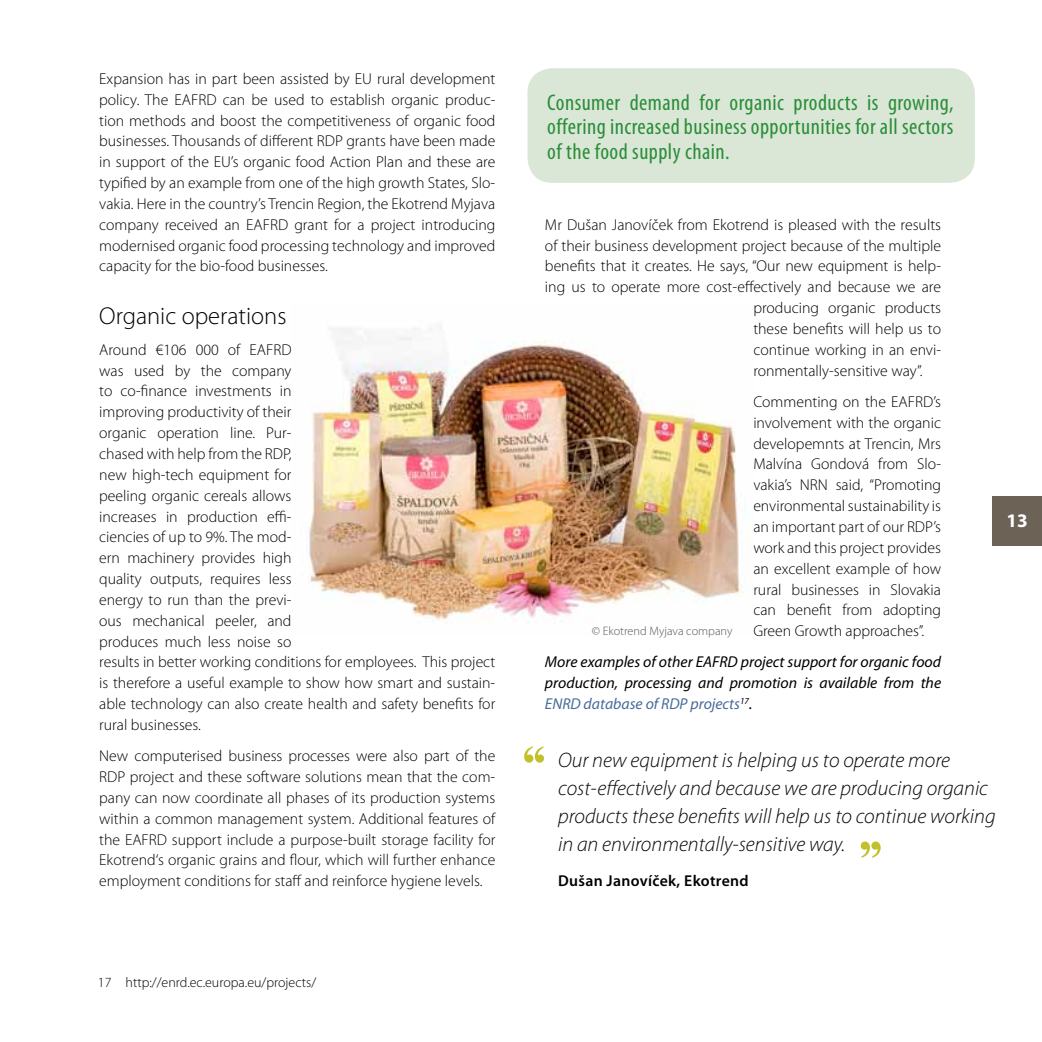
<style>
.page{position:relative;width:1042px;height:1042px;background:#fff}
.page>*{position:absolute;margin:0;border:0;box-sizing:border-box;transform-origin:0 0}
.t1{font:700 52.5px "Nimbus Rom DGR";color:#c2c12b}
.t2{font:300 24.5px "Myriad Pro";color:#000}
.t3{font:condensed 22.75px/24.5px "Myriad Pro";letter-spacing:.02em;color:#2b8e39;text-align:justify}
.t4{font:italic 300 21px/28px "Myriad Pro";color:#060609}
.t5{font:700 19.25px "Myriad Pro";color:#fff}
.t6{font:300 15.75px/20.8px "Myriad Pro";color:#000;text-align:justify}
.t7{font:italic 15.75px/20.8px "Myriad Pro";color:#000;text-align:justify}
.t8{font:600 15.75px "Myriad Pro";letter-spacing:.02em;color:#000}
.t9{font:300 14px "Myriad Pro";color:#000}
.t10{font:300 12.25px "Myriad Pro";color:#58595b}
.s1{color:#496c99}
</style>
<div class="page">
<div style="left:527px;top:68px;width:448px;height:115px;background:#dae7d7;border-radius:25px"></div>
<img style="left:309px;top:325px;width:434px;height:298px">
<div style="left:992px;top:496px;width:50px;height:50px;background:#6c6356"></div>
<p class="t6" style="left:99px;top:68px;width:398px">Expansion has in part been assisted by EU rural development policy. The EAFRD can be used to establish organic produc&shy;tion methods and boost the competitiveness of organic food businesses. Thousands of different RDP grants have been made in support of the EU’s organic food Action Plan and these are typified by an example from one of the high growth States, Slo&shy;vakia. Here in the country’s Trencin Region, the Ekotrend Myjava company received an EAFRD grant for a project introducing modernised organic food processing technology and improved capacity for the bio-food businesses.</p>
<h2 class="t2" style="left:99px;top:302px;width:189px">Organic operations</h2>
<p class="t6" style="left:99px;top:339px;width:398px;text-align:left">Around €106 000 of EAFRD<br>was used by the company<br>to co-finance investments in<br>improving productivity of their<br>organic operation line. Pur-<br>chased with help from the RDP,<br>new high-tech equipment for<br>peeling organic cereals allows<br>increases in production effi-<br>ciencies of up to 9%. The mod-<br>ern machinery provides high<br>quality outputs, requires less<br>energy to run than the previ-<br>ous mechanical peeler, and<br>produces much less noise so<br>results in better working conditions for employees. This project is therefore a useful example to show how smart and sustain&shy;able technology can also create health and safety benefits for rural businesses.</p>
<p class="t6" style="left:99px;top:746px;width:398px">New computerised business processes were also part of the RDP project and these software solutions mean that the com&shy;pany can now coordinate all phases of its production systems within a common management system. Additional features of the EAFRD support include a purpose-built storage facility for Ekotrend‘s organic grains and flour, which will further enhance employment conditions for staff and reinforce hygiene levels.</p>
<h3 class="t3" style="left:547px;top:89px;width:407px">Consumer demand for organic products is growing, offering increased business opportunities for all sectors of the food supply chain.</h3>
<p class="t6" style="left:545px;top:214px;width:398px">Mr Dušan Janovíček from Ekotrend is pleased with the results</p>
<p class="t6" style="left:545px;top:235px;width:398px">of their business development project because of the multiple</p>
<p class="t6" style="left:545px;top:256px;width:398px">benefits that it creates. He says, “Our new equipment is help-</p>
<p class="t6" style="left:545px;top:277px;width:398px">ing us to operate more cost-effectively and because we are</p>
<p class="t6" style="left:753px;top:298px;width:189px">producing organic products</p>
<p class="t6" style="left:753px;top:319px;width:189px">these benefits will help us to</p>
<p class="t6" style="left:753px;top:339px;width:189px">continue working in an envi-</p>
<p class="t6" style="left:753px;top:360px;width:171px">ronmentally-sensitive way”.</p>
<p class="t6" style="left:753px;top:391px;width:189px">Commenting on the EAFRD’s involvement with the organic developemnts at Trencin, Mrs Malvína Gondová from Slo&shy;vakia’s NRN said, “Promoting environmental sustainability is an important part of our RDP’s work and this project provides an excellent example of how rural businesses in Slovakia can benefit from adopting Green Growth approaches”.</p>
<p class="t7" style="left:545px;top:651px;width:398px">More examples of other EAFRD project support for organic food production, processing and promotion is available from the <span class="s1">ENRD database of RDP projects</span><sup>17</sup>.</p>
<p class="t10" style="left:592px;top:624px;width:142px">© Ekotrend Myjava company</p>
<p class="t5" style="left:1006px;top:508px;width:23px">13</p>
<h1 class="t1" style="left:521px;top:736px;width:28px">“</h1>
<h3 class="t4" style="left:558px;top:747px;width:439px">Our new equipment is helping us to operate more cost-effectively and because we are producing organic products these benefits will help us to continue working in an environmentally-sensitive way.</h3>
<p class="t8" style="left:558px;top:871px;width:192px">Dušan Janovíček, Ekotrend</p>
<h1 class="t1" style="left:884px;top:867px;width:28px;rotate:-180deg">“</h1>
<p class="t9" style="left:98px;top:975px;width:220px">17 http://enrd.ec.europa.eu/projects/</p>
</div>
